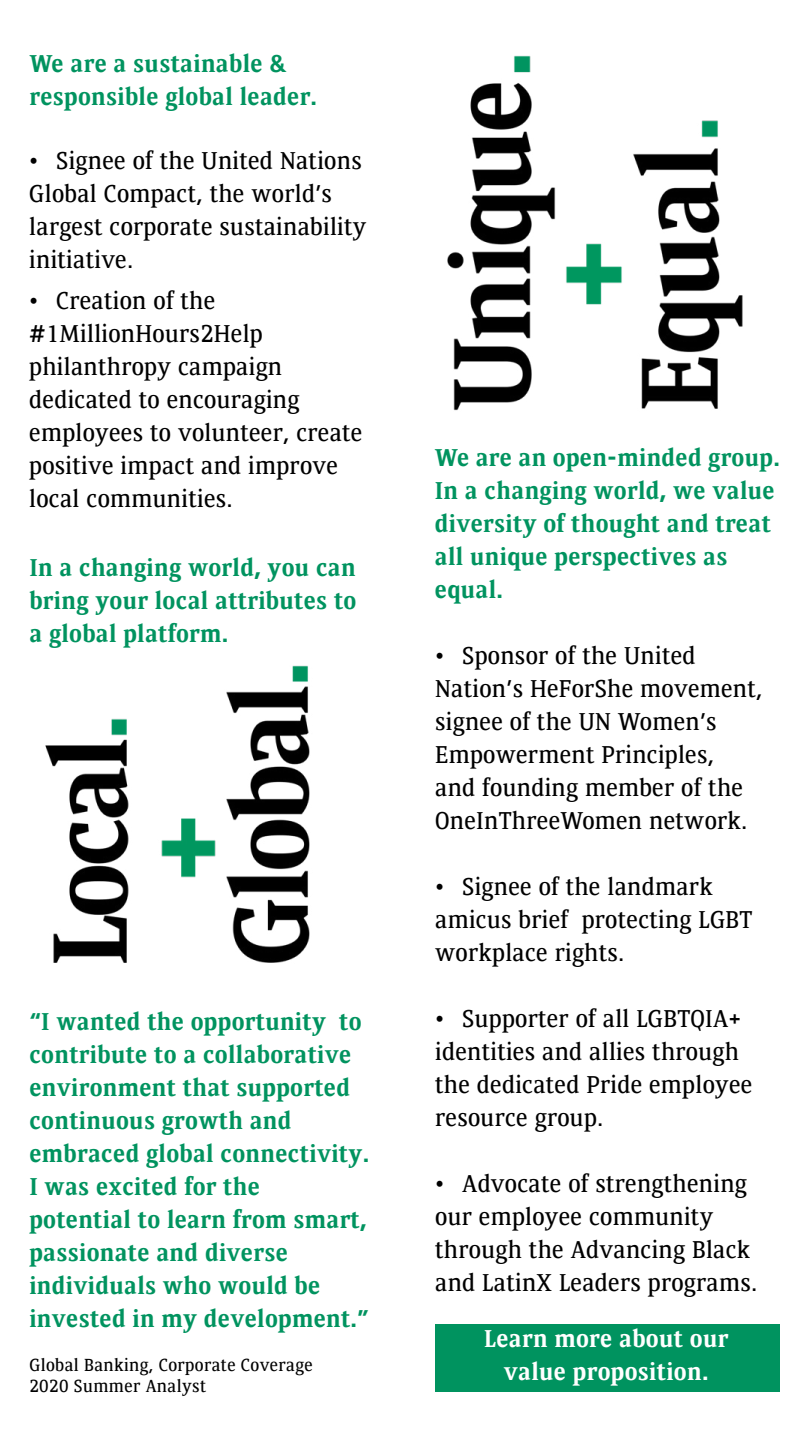
<style>
.page{position:relative;width:810px;height:1440px;background:#fff}
.page>*{position:absolute;margin:0;border:0;box-sizing:border-box;transform-origin:0 0}
.t1{font:24px/33px "BNPP Serif";letter-spacing:.01em;color:#000}
.t2{font:700 24px/33px "BNPP Serif";letter-spacing:.01em;color:#00935f}
.t3{font:700 24px/33px "BNPP Serif";letter-spacing:.01em;color:#fff;text-align:center}
.t4{font:17.25px/20.7px "BNPP Serif";letter-spacing:.02em;color:#000}
</style>
<div class="page">
<img style="left:45px;top:665px;width:265px;height:298px">
<img style="left:447px;top:55px;width:296px;height:356px">
<div style="left:435px;top:1324px;width:345px;height:68px;background:#00935f"></div>
<p class="t2" style="left:29px;top:45px;width:289px">We are a sustainable &amp; responsible global leader.</p>
<p class="t1" style="left:29px;top:142px;width:339px">• Signee of the United Nations<br>Global Compact, the world’s largest corporate sustainability initiative.</p>
<p class="t1" style="left:29px;top:282px;width:335px">• Creation of the #1MillionHours2Help philanthropy campaign dedicated to encouraging employees to volunteer, create positive impact and improve local communities.</p>
<p class="t2" style="left:29px;top:549px;width:329px;text-align:justify">In a changing world, you can bring your local attributes to a global platform.</p>
<p class="t2" style="left:29px;top:1004px;width:341px">“I wanted the opportunity to contribute to a collaborative environment that supported continuous growth and embraced global connectivity.<br>I was excited for the<br>potential to learn from smart, passionate and diverse individuals who would be invested in my development.”</p>
<p class="t4" style="left:29px;top:1353px;width:285px">Global Banking, Corporate Coverage<br>2020 Summer Analyst</p>
<p class="t2" style="left:435px;top:439px;width:347px">We are an open-minded group.<br>In a changing world, we value diversity of thought and treat all unique perspectives as equal.</p>
<p class="t1" style="left:435px;top:637px;width:329px">• Sponsor of the United<br>Nation’s HeForShe movement, signee of the UN Women’s<br>Empowerment Principles,<br>and founding member of the<br>OneInThreeWomen network.</p>
<p class="t1" style="left:435px;top:868px;width:319px">• Signee of the landmark amicus brief protecting LGBT workplace rights.</p>
<p class="t1" style="left:435px;top:1000px;width:319px">• Supporter of all LGBTQIA+ identities and allies through the dedicated Pride employee resource group.</p>
<p class="t1" style="left:435px;top:1165px;width:324px">• Advocate of strengthening our employee community through the Advancing Black and LatinX Leaders programs.</p>
<p class="t3" style="left:484px;top:1320px;width:246px">Learn more about our value proposition.</p>
</div>
